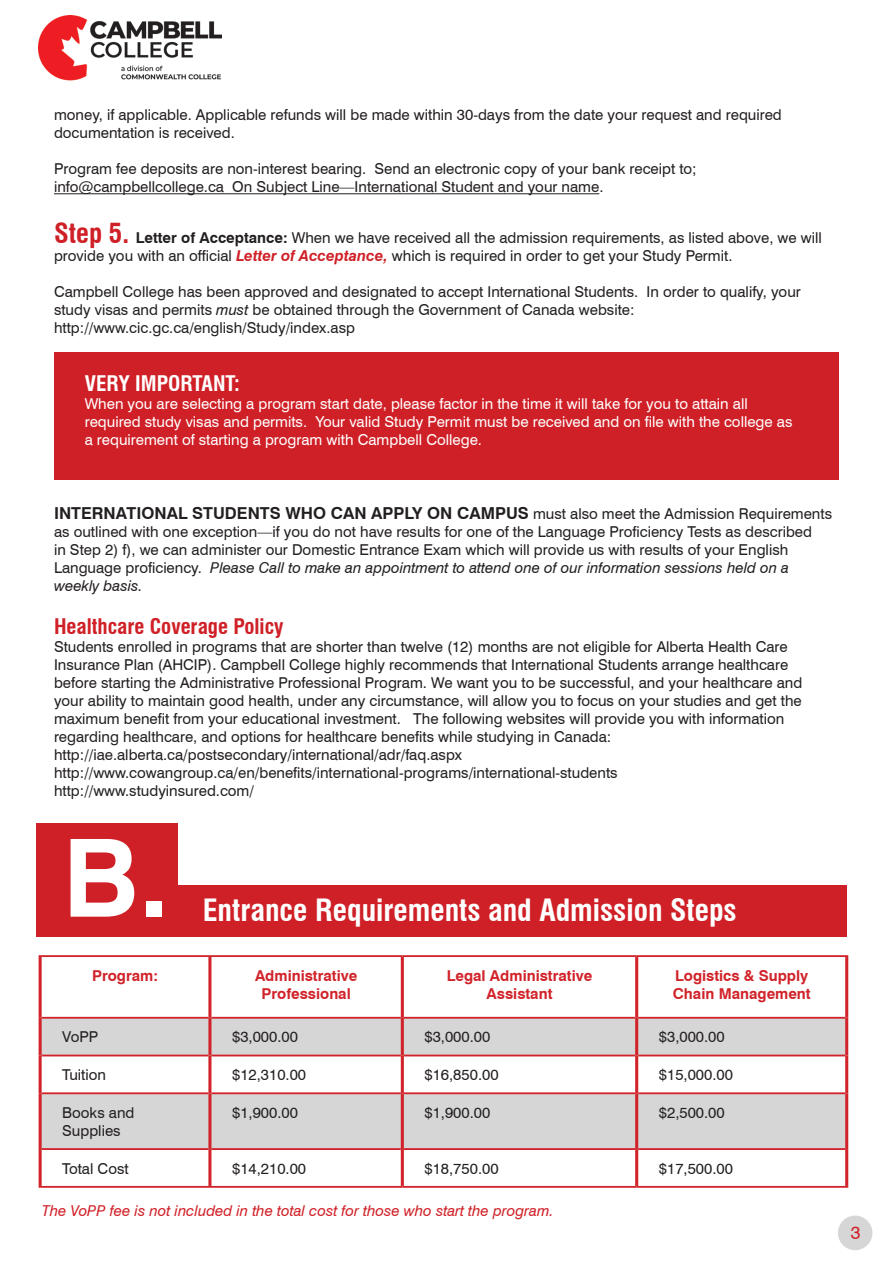
<style>
.page{position:relative;width:893px;height:1263px;background:#fff}
.page>*{position:absolute;margin:0;border:0;box-sizing:border-box;transform-origin:0 0}
.t1{font:700 108px "Swiss 721 BT";color:#fff}
.t2{font:700 condensed 30px "Swiss 721 BT";color:#fff}
.t3{font:700 condensed 21px "Swiss 721 BT";color:#d02027}
.t4{font:700 condensed 21px "Swiss 721 BT";color:#fff}
.t5{font:18px "Swiss 721 BT";color:#d02027}
.t6{font:700 16.5px "Swiss 721 BT";color:#231f20}
.t7{font:15px/18px "Swiss 721 BT";color:#231f20}
.t8{font:15px/18px "Swiss 721 BT";color:#fff}
.t9{font:700 15px/18px "Swiss 721 BT";color:#d1232a;text-align:center}
.t10{font:italic 15px "Swiss 721 BT";color:#d02027}
.s1{font-weight:700;font-stretch:condensed;font-size:27px;color:#d02027}
.s2{font-weight:700}
.s3{font-weight:700;font-style:italic;color:#d02027}
.s4{font-style:italic}
.s5{font-weight:400;font-size:15px}
</style>
<div class="page">
<img style="left:38px;top:16px;width:183px;height:65px">
<hr style="left:54px;top:193px;width:545px;height:1px;background:#231f20">
<div style="left:54px;top:352px;width:785px;height:128px;background:#d02027"></div>
<div style="left:37px;top:823px;width:141px;height:114px;background:#d02027"></div>
<div style="left:175px;top:885px;width:672px;height:52px;background:#d02027"></div>
<svg style="left:42px;top:1019px;width:803px;height:129px;fill:#d6d6d6"></svg>
<hr style="left:39px;top:955px;width:171px;height:2px;background:#d1232a">
<hr style="left:210px;top:955px;width:192px;height:2px;background:#d1232a">
<hr style="left:402px;top:955px;width:235px;height:2px;background:#d1232a">
<hr style="left:637px;top:955px;width:211px;height:2px;background:#d1232a">
<hr style="left:42px;top:1017px;width:166px;height:2px;background:#d1232a">
<hr style="left:211px;top:1017px;width:190px;height:2px;background:#d1232a">
<hr style="left:404px;top:1017px;width:231px;height:2px;background:#d1232a">
<hr style="left:638px;top:1017px;width:207px;height:2px;background:#d1232a">
<hr style="left:42px;top:1054px;width:166px;height:2px;background:#d1232a">
<hr style="left:211px;top:1054px;width:190px;height:2px;background:#d1232a">
<hr style="left:404px;top:1054px;width:231px;height:2px;background:#d1232a">
<hr style="left:638px;top:1054px;width:207px;height:2px;background:#d1232a">
<hr style="left:42px;top:1092px;width:166px;height:2px;background:#d1232a">
<hr style="left:211px;top:1092px;width:190px;height:2px;background:#d1232a">
<hr style="left:404px;top:1092px;width:231px;height:2px;background:#d1232a">
<hr style="left:638px;top:1092px;width:207px;height:2px;background:#d1232a">
<hr style="left:42px;top:1148px;width:166px;height:2px;background:#d1232a">
<hr style="left:211px;top:1148px;width:190px;height:2px;background:#d1232a">
<hr style="left:404px;top:1148px;width:231px;height:2px;background:#d1232a">
<hr style="left:638px;top:1148px;width:207px;height:2px;background:#d1232a">
<hr style="left:39px;top:1186px;width:171px;height:2px;background:#d1232a">
<hr style="left:210px;top:1186px;width:192px;height:2px;background:#d1232a">
<hr style="left:402px;top:1186px;width:235px;height:2px;background:#d1232a">
<hr style="left:637px;top:1186px;width:211px;height:2px;background:#d1232a">
<hr style="left:39px;top:957px;width:3px;height:61px;background:#d1232a">
<hr style="left:208px;top:957px;width:3px;height:61px;background:#d1232a">
<hr style="left:401px;top:957px;width:3px;height:61px;background:#d1232a">
<hr style="left:635px;top:957px;width:3px;height:61px;background:#d1232a">
<hr style="left:845px;top:957px;width:3px;height:61px;background:#d1232a">
<hr style="left:39px;top:1018px;width:3px;height:37px;background:#d1232a">
<hr style="left:208px;top:1018px;width:3px;height:37px;background:#d1232a">
<hr style="left:401px;top:1018px;width:3px;height:37px;background:#d1232a">
<hr style="left:635px;top:1018px;width:3px;height:37px;background:#d1232a">
<hr style="left:845px;top:1018px;width:3px;height:37px;background:#d1232a">
<hr style="left:39px;top:1055px;width:3px;height:38px;background:#d1232a">
<hr style="left:208px;top:1055px;width:3px;height:38px;background:#d1232a">
<hr style="left:401px;top:1055px;width:3px;height:38px;background:#d1232a">
<hr style="left:635px;top:1055px;width:3px;height:38px;background:#d1232a">
<hr style="left:845px;top:1055px;width:3px;height:38px;background:#d1232a">
<hr style="left:39px;top:1093px;width:3px;height:56px;background:#d1232a">
<hr style="left:208px;top:1093px;width:3px;height:56px;background:#d1232a">
<hr style="left:401px;top:1093px;width:3px;height:56px;background:#d1232a">
<hr style="left:635px;top:1093px;width:3px;height:56px;background:#d1232a">
<hr style="left:845px;top:1093px;width:3px;height:56px;background:#d1232a">
<hr style="left:39px;top:1149px;width:3px;height:37px;background:#d1232a">
<hr style="left:208px;top:1149px;width:3px;height:37px;background:#d1232a">
<hr style="left:401px;top:1149px;width:3px;height:37px;background:#d1232a">
<hr style="left:635px;top:1149px;width:3px;height:37px;background:#d1232a">
<hr style="left:845px;top:1149px;width:3px;height:37px;background:#d1232a">
<div style="left:838px;top:1215px;width:34px;height:35px;background:#d6d6d6;border-radius:50%"></div>
<p class="t7" style="left:54px;top:106px;width:729px">money, if applicable. Applicable refunds will be made within 30-days from the date your request and required documentation is received.</p>
<p class="t7" style="left:54px;top:160px;width:644px">Program fee deposits are non-interest bearing. Send an electronic copy of your bank receipt to;</p>
<p class="t7" style="left:54px;top:178px;width:551px">info@campbellcollege.ca On Subject Line—International Student and your name.</p>
<p class="t7" style="left:54px;top:228px;width:769px"><span class="s1">Step 5.</span> <span class="s2">Letter of Acceptance:</span> When we have received all the admission requirements, as listed above, we will provide you with an official <span class="s3">Letter of Acceptance,</span> which is required in order to get your Study Permit.</p>
<p class="t7" style="left:54px;top:282px;width:748px">Campbell College has been approved and designated to accept International Students. In order to qualify, your study visas and permits <span class="s4">must</span> be obtained through the Government of Canada website:</p>
<p class="t7" style="left:54px;top:318px;width:303px">http://www.cic.gc.ca/english/Study/index.asp</p>
<p class="t4" style="left:85px;top:371px;width:157px">VERY IMPORTANT:</p>
<p class="t8" style="left:85px;top:395px;width:709px">When you are selecting a program start date, please factor in the time it will take for you to attain all required study visas and permits. Your valid Study Permit must be received and on file with the college as a requirement of starting a program with Campbell College.</p>
<p class="t6" style="left:54px;top:503px;width:780px">INTERNATIONAL STUDENTS WHO CAN APPLY ON CAMPUS <span class="s5">must also meet the Admission Requirements</span></p>
<p class="t7" style="left:54px;top:522px;width:759px">as outlined with one exception—if you do not have results for one of the Language Proficiency Tests as described in Step 2) f), we can administer our Domestic Entrance Exam which will provide us with results of your English Language proficiency. <span class="s4">Please Call to make an appointment to attend one of our information sessions held on a weekly basis.</span></p>
<p class="t3" style="left:54px;top:614px;width:231px">Healthcare Coverage Policy</p>
<p class="t7" style="left:54px;top:637px;width:750px">Students enrolled in programs that are shorter than twelve (12) months are not eligible for Alberta Health Care Insurance Plan (AHCIP). Campbell College highly recommends that International Students arrange healthcare before starting the Administrative Professional Program. We want you to be successful, and your healthcare and your ability to maintain good health, under any circumstance, will allow you to focus on your studies and get the maximum benefit from your educational investment. The following websites will provide you with information regarding healthcare, and options for healthcare benefits while studying in Canada:</p>
<p class="t7" style="left:54px;top:745px;width:410px">http://iae.alberta.ca/postsecondary/international/adr/faq.aspx</p>
<p class="t7" style="left:54px;top:763px;width:565px">http://www.cowangroup.ca/en/benefits/international-programs/international-students</p>
<p class="t7" style="left:54px;top:781px;width:201px">http://www.studyinsured.com/</p>
<p class="t1" style="left:63px;top:813px;width:108px">B.</p>
<p class="t2" style="left:203px;top:892px;width:535px">Entrance Requirements and Admission Steps</p>
<p class="t9" style="left:92px;top:966px;width:67px">Program:</p>
<p class="t9" style="left:255px;top:966px;width:104px">Administrative<br>Professional</p>
<p class="t9" style="left:447px;top:966px;width:147px">Legal Administrative<br>Assistant</p>
<p class="t9" style="left:673px;top:966px;width:139px;text-align:left">Logistics &amp; Supply<br>Chain Management</p>
<p class="t7" style="left:62px;top:1028px;width:38px">VoPP</p>
<p class="t7" style="left:232px;top:1028px;width:67px">$3,000.00</p>
<p class="t7" style="left:424px;top:1028px;width:67px">$3,000.00</p>
<p class="t7" style="left:659px;top:1028px;width:67px">$3,000.00</p>
<p class="t7" style="left:62px;top:1066px;width:45px">Tuition</p>
<p class="t7" style="left:232px;top:1066px;width:76px">$12,310.00</p>
<p class="t7" style="left:424px;top:1066px;width:76px">$16,850.00</p>
<p class="t7" style="left:659px;top:1066px;width:76px">$15,000.00</p>
<p class="t7" style="left:62px;top:1103px;width:74px">Books and<br>Supplies</p>
<p class="t7" style="left:232px;top:1103px;width:67px">$1,900.00</p>
<p class="t7" style="left:424px;top:1103px;width:67px">$1,900.00</p>
<p class="t7" style="left:659px;top:1103px;width:67px">$2,500.00</p>
<p class="t7" style="left:62px;top:1159px;width:68px">Total Cost</p>
<p class="t7" style="left:232px;top:1159px;width:76px">$14,210.00</p>
<p class="t7" style="left:424px;top:1159px;width:76px">$18,750.00</p>
<p class="t7" style="left:659px;top:1159px;width:76px">$17,500.00</p>
<p class="t10" style="left:42px;top:1201px;width:513px">The VoPP fee is not included in the total cost for those who start the program.</p>
<p class="t5" style="left:851px;top:1221px;width:11px">3</p>
</div>
